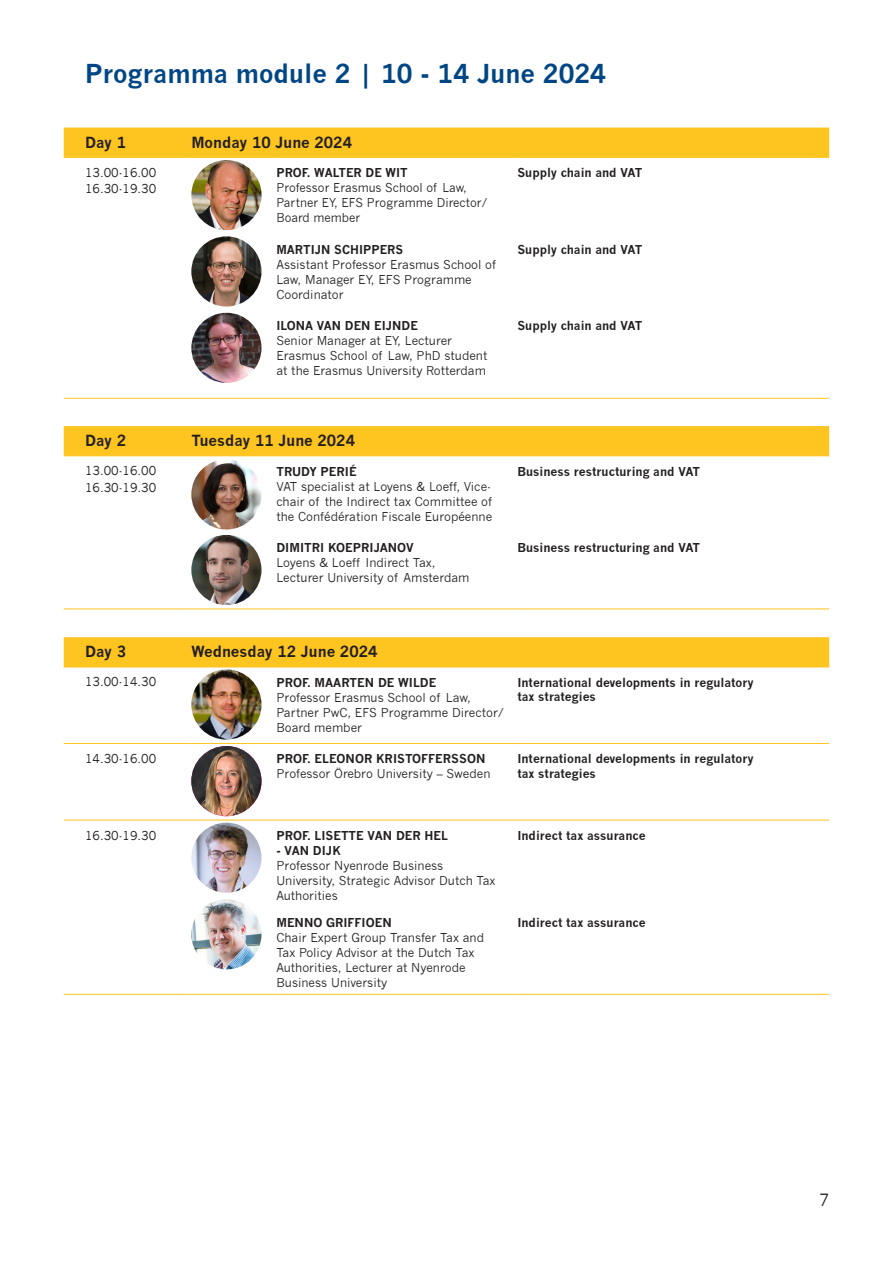
<style>
.page{position:relative;width:893px;height:1263px;background:#fff}
.page>*{position:absolute;margin:0;border:0;box-sizing:border-box;transform-origin:0 0}
.t1{font:700 25.5px "News Gothic";color:#004684}
.STRAMIEN{font:16.5px "News Gothic";color:#231f20}
.t2{font:700 15px "News Gothic";color:#231f20}
.TEXT{font:12px/15px "News Gothic";color:#231f20}
.t3{font:700 12px "News Gothic";color:#231f20}
</style>
<div class="page">
<div style="left:64px;top:128px;width:765px;height:29px;background:#fec41f"></div>
<hr style="left:64px;top:398px;width:127px;height:1px;background:#fec41f">
<hr style="left:191px;top:398px;width:85px;height:1px;background:#fec41f">
<hr style="left:276px;top:398px;width:241px;height:1px;background:#fec41f">
<hr style="left:517px;top:398px;width:312px;height:1px;background:#fec41f">
<hr style="left:64px;top:157px;width:127px;height:1px;background:#fec41f">
<hr style="left:191px;top:157px;width:85px;height:1px;background:#fec41f">
<hr style="left:276px;top:157px;width:241px;height:1px;background:#fec41f">
<hr style="left:517px;top:157px;width:312px;height:1px;background:#fec41f">
<div style="left:64px;top:637px;width:765px;height:30px;background:#fec41f"></div>
<hr style="left:64px;top:820px;width:127px;height:1px;background:#fec41f">
<hr style="left:191px;top:820px;width:85px;height:1px;background:#fec41f">
<hr style="left:276px;top:820px;width:241px;height:1px;background:#fec41f">
<hr style="left:517px;top:820px;width:312px;height:1px;background:#fec41f">
<hr style="left:64px;top:994px;width:127px;height:1px;background:#fec41f">
<hr style="left:191px;top:994px;width:85px;height:1px;background:#fec41f">
<hr style="left:276px;top:994px;width:241px;height:1px;background:#fec41f">
<hr style="left:517px;top:994px;width:312px;height:1px;background:#fec41f">
<hr style="left:64px;top:743px;width:127px;height:1px;background:#fec41f">
<hr style="left:191px;top:743px;width:85px;height:1px;background:#fec41f">
<hr style="left:276px;top:743px;width:241px;height:1px;background:#fec41f">
<hr style="left:517px;top:743px;width:312px;height:1px;background:#fec41f">
<hr style="left:64px;top:667px;width:127px;height:1px;background:#fec41f">
<hr style="left:191px;top:667px;width:85px;height:1px;background:#fec41f">
<hr style="left:276px;top:667px;width:241px;height:1px;background:#fec41f">
<hr style="left:517px;top:667px;width:312px;height:1px;background:#fec41f">
<img style="left:191px;top:669px;width:70px;height:71px;border-radius:35px">
<img style="left:191px;top:746px;width:70px;height:70px;border-radius:35px">
<img style="left:191px;top:160px;width:70px;height:70px;border-radius:35px">
<img style="left:191px;top:236px;width:70px;height:71px;border-radius:35px">
<div style="left:64px;top:426px;width:765px;height:29px;background:#fec41f"></div>
<hr style="left:64px;top:608px;width:127px;height:1px;background:#fec41f">
<hr style="left:191px;top:608px;width:85px;height:1px;background:#fec41f">
<hr style="left:276px;top:608px;width:241px;height:1px;background:#fec41f">
<hr style="left:517px;top:608px;width:312px;height:1px;background:#fec41f">
<hr style="left:64px;top:455px;width:127px;height:1px;background:#fec41f">
<hr style="left:191px;top:455px;width:85px;height:1px;background:#fec41f">
<hr style="left:276px;top:455px;width:241px;height:1px;background:#fec41f">
<hr style="left:517px;top:455px;width:312px;height:1px;background:#fec41f">
<img style="left:191px;top:459px;width:70px;height:70px;border-radius:35px">
<img style="left:191px;top:535px;width:70px;height:70px;border-radius:35px">
<img style="left:191px;top:313px;width:70px;height:70px;border-radius:35px">
<img style="left:191px;top:823px;width:70px;height:70px;border-radius:35px">
<img style="left:191px;top:899px;width:70px;height:70px;border-radius:35px">
<p class="t1" style="left:85px;top:58px;width:522px">Programma module 2 | 10 - 14 June 2024</p>
<p class="t2" style="left:85px;top:133px;width:43px">Day 1</p>
<p class="t2" style="left:191px;top:133px;width:162px">Monday 10 June 2024</p>
<p class="TEXT" style="left:85px;top:165px;width:73px">13.00-16.00</p>
<p class="TEXT" style="left:85px;top:182px;width:73px">16.30-19.30</p>
<p class="t3" style="left:276px;top:165px;width:133px">PROF. WALTER DE WIT</p>
<p class="TEXT" style="left:276px;top:180px;width:213px">Professor Erasmus School of Law,<br>Partner EY, EFS Programme Director/<br>Board member</p>
<p class="t3" style="left:276px;top:242px;width:128px">MARTIJN SCHIPPERS</p>
<p class="TEXT" style="left:276px;top:257px;width:221px">Assistant Professor Erasmus School of<br>Law, Manager EY, EFS Programme</p>
<p class="TEXT" style="left:276px;top:287px;width:69px">Coordinator</p>
<p class="t3" style="left:276px;top:318px;width:143px">ILONA VAN DEN EIJNDE</p>
<p class="TEXT" style="left:276px;top:333px;width:213px">Senior Manager at EY, Lecturer<br>Erasmus School of Law, PhD student at the Erasmus University Rotterdam</p>
<p class="t3" style="left:517px;top:165px;width:126px">Supply chain and VAT</p>
<p class="t3" style="left:517px;top:242px;width:126px">Supply chain and VAT</p>
<p class="t3" style="left:517px;top:318px;width:126px">Supply chain and VAT</p>
<p class="t2" style="left:85px;top:432px;width:43px">Day 2</p>
<p class="t2" style="left:191px;top:432px;width:165px">Tuesday 11 June 2024</p>
<p class="TEXT" style="left:85px;top:463px;width:73px">13.00-16.00</p>
<p class="TEXT" style="left:85px;top:480px;width:73px">16.30-19.30</p>
<p class="t3" style="left:276px;top:464px;width:82px">TRUDY PERIÉ</p>
<p class="TEXT" style="left:276px;top:479px;width:217px;text-align:justify">VAT specialist at Loyens &amp; Loeff, Vice&shy;chair of the Indirect tax Committee of the Confédération Fiscale Européenne</p>
<p class="t3" style="left:276px;top:540px;width:139px">DIMITRI KOEPRIJANOV</p>
<p class="TEXT" style="left:276px;top:555px;width:195px">Loyens &amp; Loeff Indirect Tax,<br>Lecturer University of Amsterdam</p>
<p class="t3" style="left:517px;top:464px;width:184px">Business restructuring and VAT</p>
<p class="t3" style="left:517px;top:540px;width:184px">Business restructuring and VAT</p>
<p class="t2" style="left:85px;top:643px;width:43px">Day 3</p>
<p class="t2" style="left:191px;top:643px;width:188px">Wednesday 12 June 2024</p>
<p class="TEXT" style="left:85px;top:675px;width:73px">13.00-14.30</p>
<p class="t3" style="left:276px;top:675px;width:161px">PROF. MAARTEN DE WILDE</p>
<p class="TEXT" style="left:276px;top:690px;width:229px">Professor Erasmus School of Law,<br>Partner PwC, EFS Programme Director/<br>Board member</p>
<p class="TEXT" style="left:85px;top:751px;width:73px">14.30-16.00</p>
<p class="t3" style="left:276px;top:751px;width:210px">PROF. ELEONOR KRISTOFFERSSON</p>
<p class="TEXT" style="left:276px;top:766px;width:216px">Professor Örebro University – Sweden</p>
<p class="t3" style="left:517px;top:675px;width:238px">International developments in regulatory</p>
<p class="t3" style="left:517px;top:689px;width:80px">tax strategies</p>
<p class="t3" style="left:517px;top:751px;width:238px">International developments in regulatory</p>
<p class="t3" style="left:517px;top:766px;width:80px">tax strategies</p>
<p class="TEXT" style="left:85px;top:828px;width:73px">16.30-19.30</p>
<p class="t3" style="left:276px;top:828px;width:173px">PROF. LISETTE VAN DER HEL</p>
<p class="t3" style="left:276px;top:843px;width:66px">- VAN DIJK</p>
<p class="TEXT" style="left:276px;top:858px;width:221px">Professor Nyenrode Business<br>University, Strategic Advisor Dutch Tax<br>Authorities</p>
<p class="t3" style="left:276px;top:915px;width:117px">MENNO GRIFFIOEN</p>
<p class="TEXT" style="left:276px;top:930px;width:209px">Chair Expert Group Transfer Tax and<br>Tax Policy Advisor at the Dutch Tax<br>Authorities, Lecturer at Nyenrode<br>Business University</p>
<p class="t3" style="left:517px;top:828px;width:130px">Indirect tax assurance</p>
<p class="t3" style="left:517px;top:915px;width:130px">Indirect tax assurance</p>
<p class="STRAMIEN" style="left:819px;top:1190px;width:12px">7</p>
</div>
